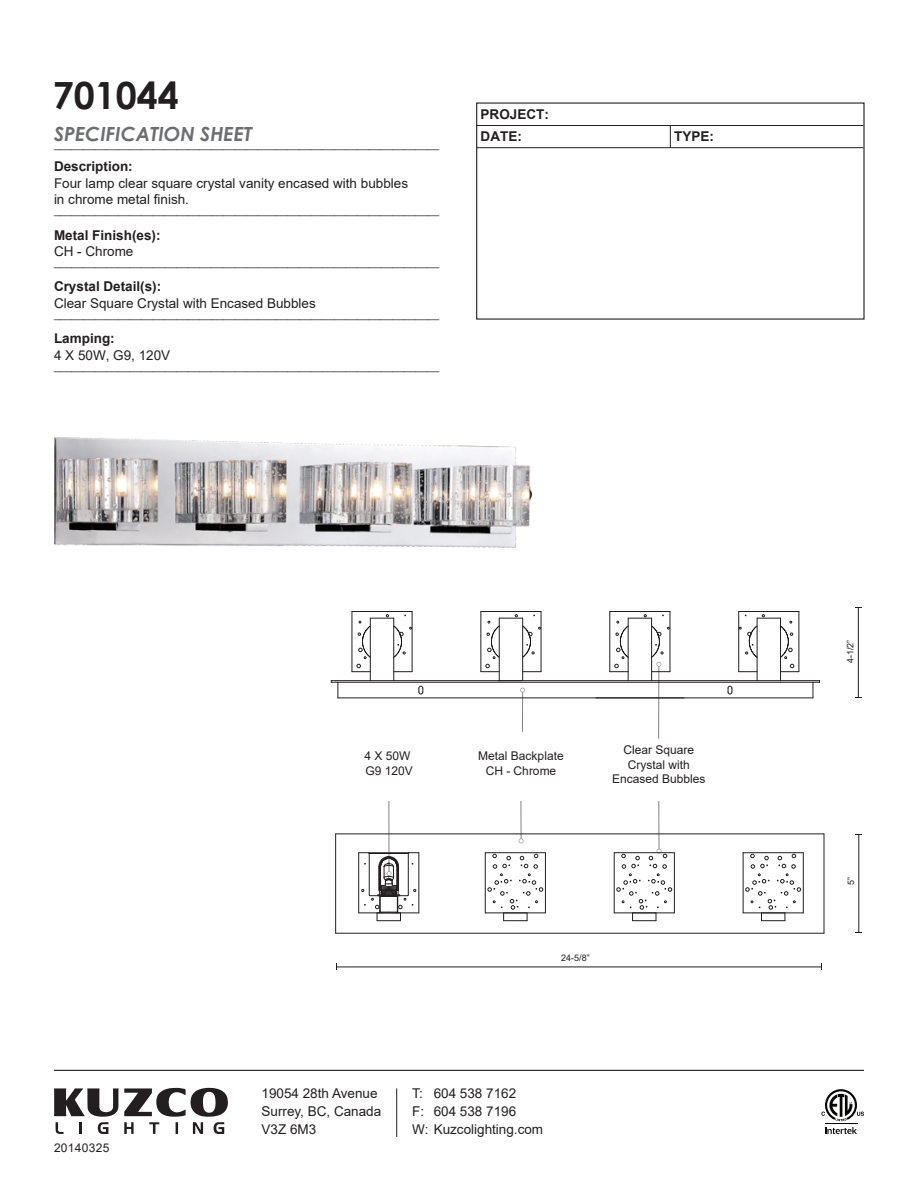
<style>
.page{position:relative;width:918px;height:1188px;background:#fff}
.page>*{position:absolute;margin:0;border:0;box-sizing:border-box;transform-origin:0 0}
.t1{font:700 37.5px "Century Gothic";color:#231f20}
.t2{font:italic 700 19.5px "Century Gothic";color:#6d6e71}
.t3{font:13.5px/18px "Arial";color:#231f20}
.t4{font:700 13.5px/22.4px "Arial";color:#231f20}
.t5{font:12px/14.4px "Arial";color:#231f20;text-align:center}
.t6{font:12px "Arial";letter-spacing:.025em;color:#231f20}
.t7{font:10.5px "Arial";color:#231f20}
.t8{font:9px "Arial";color:#231f20}
</style>
<div class="page">
<hr style="left:477px;top:125px;width:386px;height:1px;background:#231f20">
<hr style="left:477px;top:147px;width:386px;height:1px;background:#231f20">
<svg style="left:670px;top:126px;width:1px;height:22px"></svg>
<hr style="left:859px;top:834px;width:1px;height:99px;background:#231f20">
<hr style="left:336px;top:967px;width:486px;height:1px;background:#231f20">
<hr style="left:858px;top:608px;width:1px;height:89px;background:#231f20">
<hr style="left:521px;top:801px;width:1px;height:40px;background:#040503">
<svg style="left:519px;top:839px;width:4px;height:4px"></svg>
<hr style="left:388px;top:801px;width:1px;height:72px;background:#040503">
<hr style="left:658px;top:801px;width:1px;height:50px;background:#040503">
<hr style="left:522px;top:690px;width:1px;height:42px;background:#040503">
<svg style="left:520px;top:688px;width:5px;height:4px"></svg>
<hr style="left:658px;top:664px;width:1px;height:75px;background:#040503">
<hr style="left:336px;top:933px;width:488px;height:1px;background:#231f20">
<hr style="left:336px;top:834px;width:488px;height:1px;background:#231f20">
<hr style="left:335px;top:834px;width:1px;height:99px;background:#231f20">
<hr style="left:485px;top:913px;width:60px;height:1px;background:#231f20">
<hr style="left:485px;top:853px;width:1px;height:60px;background:#231f20">
<hr style="left:485px;top:852px;width:60px;height:1px;background:#231f20">
<hr style="left:545px;top:853px;width:1px;height:60px;background:#231f20">
<hr style="left:359px;top:913px;width:60px;height:1px;background:#231f20">
<hr style="left:358px;top:853px;width:1px;height:60px;background:#231f20">
<hr style="left:359px;top:852px;width:60px;height:1px;background:#231f20">
<hr style="left:418px;top:853px;width:1px;height:60px;background:#231f20">
<svg style="left:488px;top:854px;width:55px;height:67px"></svg>
<hr style="left:596px;top:698px;width:217px;height:1px;background:#231f20">
<hr style="left:628px;top:618px;width:1px;height:63px;background:#231f20">
<hr style="left:651px;top:618px;width:1px;height:63px;background:#231f20">
<hr style="left:610px;top:611px;width:60px;height:1px;background:#231f20">
<hr style="left:670px;top:612px;width:1px;height:60px;background:#231f20">
<hr style="left:609px;top:612px;width:1px;height:60px;background:#231f20">
<hr style="left:331px;top:682px;width:489px;height:1px;background:#231f20">
<hr style="left:780px;top:618px;width:1px;height:63px;background:#231f20">
<hr style="left:757px;top:618px;width:1px;height:63px;background:#231f20">
<svg style="left:813px;top:681px;width:7px;height:17px"></svg>
<hr style="left:739px;top:611px;width:60px;height:1px;background:#231f20">
<hr style="left:738px;top:612px;width:1px;height:60px;background:#231f20">
<hr style="left:799px;top:612px;width:1px;height:60px;background:#231f20">
<hr style="left:614px;top:913px;width:60px;height:1px;background:#231f20">
<hr style="left:614px;top:853px;width:1px;height:60px;background:#231f20">
<hr style="left:614px;top:852px;width:60px;height:1px;background:#231f20">
<hr style="left:674px;top:853px;width:1px;height:60px;background:#231f20">
<svg style="left:616px;top:849px;width:56px;height:72px"></svg>
<hr style="left:331px;top:680px;width:489px;height:1px;background:#231f20">
<hr style="left:338px;top:698px;width:346px;height:1px;background:#231f20">
<hr style="left:499px;top:618px;width:1px;height:63px;background:#231f20">
<hr style="left:522px;top:618px;width:1px;height:63px;background:#231f20">
<hr style="left:481px;top:611px;width:60px;height:1px;background:#231f20">
<hr style="left:541px;top:612px;width:1px;height:60px;background:#231f20">
<hr style="left:481px;top:612px;width:1px;height:60px;background:#231f20">
<hr style="left:370px;top:618px;width:1px;height:63px;background:#231f20">
<hr style="left:393px;top:618px;width:1px;height:63px;background:#231f20">
<svg style="left:338px;top:682px;width:1px;height:16px"></svg>
<svg style="left:418px;top:685px;width:6px;height:10px"></svg>
<hr style="left:352px;top:611px;width:60px;height:1px;background:#231f20">
<hr style="left:412px;top:612px;width:1px;height:60px;background:#231f20">
<hr style="left:352px;top:612px;width:1px;height:60px;background:#231f20">
<hr style="left:824px;top:834px;width:1px;height:99px;background:#231f20">
<hr style="left:743px;top:913px;width:60px;height:1px;background:#231f20">
<hr style="left:743px;top:853px;width:1px;height:60px;background:#231f20">
<hr style="left:743px;top:852px;width:60px;height:1px;background:#231f20">
<hr style="left:803px;top:853px;width:1px;height:60px;background:#231f20">
<svg style="left:745px;top:854px;width:56px;height:67px"></svg>
<svg style="left:727px;top:685px;width:6px;height:10px"></svg>
<svg style="left:361px;top:852px;width:55px;height:69px"></svg>
<svg style="left:610px;top:614px;width:60px;height:58px"></svg>
<svg style="left:739px;top:614px;width:60px;height:58px"></svg>
<svg style="left:481px;top:614px;width:60px;height:58px"></svg>
<svg style="left:352px;top:614px;width:60px;height:58px"></svg>
<img style="left:54px;top:438px;width:477px;height:110px">
<hr style="left:54px;top:1070px;width:810px;height:1px;background:#231f20">
<hr style="left:396px;top:1088px;width:1px;height:49px;background:#231f20">
<svg style="left:54px;top:1088px;width:174px;height:46px"></svg>
<svg style="left:825px;top:1127px;width:32px;height:7px"></svg>
<hr style="left:825px;top:1124px;width:32px;height:1px;background:#050504">
<svg style="left:821px;top:1089px;width:43px;height:32px"></svg>
<h1 class="t1" style="left:53px;top:66px;width:128px">701044</h1>
<h2 class="t2" style="left:54px;top:119px;width:200px">SPECIFICATION SHEET</h2>
<p class="t7" style="left:54px;top:137px;width:387px">__________________________________________________________________</p>
<p class="t4" style="left:54px;top:156px;width:80px">Description:</p>
<p class="t3" style="left:54px;top:175px;width:356px;line-height:16.2px">Four lamp clear square crystal vanity encased with bubbles in chrome metal finish.</p>
<p class="t7" style="left:54px;top:203px;width:387px">__________________________________________________________________</p>
<p class="t4" style="left:54px;top:224px;width:108px">Metal Finish(es):</p>
<p class="t3" style="left:54px;top:242px;width:81px">CH - Chrome</p>
<p class="t7" style="left:54px;top:255px;width:387px">__________________________________________________________________</p>
<p class="t4" style="left:54px;top:276px;width:109px">Crystal Detail(s):</p>
<p class="t3" style="left:54px;top:294px;width:263px">Clear Square Crystal with Encased Bubbles</p>
<p class="t7" style="left:54px;top:307px;width:387px">__________________________________________________________________</p>
<p class="t4" style="left:54px;top:328px;width:62px">Lamping:</p>
<p class="t3" style="left:54px;top:346px;width:118px">4 X 50W, G9, 120V</p>
<p class="t7" style="left:54px;top:359px;width:387px">__________________________________________________________________</p>
<p class="t4" style="left:481px;top:103px;width:70px">PROJECT:<br>DATE:</p>
<p class="t4" style="left:674px;top:126px;width:41px">TYPE:</p>
<p class="t5" style="left:365px;top:749px;width:50px;text-align:left">4 X 50W<br>G9 120V</p>
<p class="t5" style="left:478px;top:749px;width:87px">Metal Backplate<br>CH - Chrome</p>
<p class="t5" style="left:612px;top:743px;width:95px">Clear Square<br>Crystal with<br>Encased Bubbles</p>
<p class="t6" style="left:54px;top:1140px;width:57px">20140325</p>
<p class="t8" style="left:561px;top:952px;width:30px">24-5/8”</p>
<p class="t3" style="left:262px;top:1084px;width:121px">19054 28th Avenue<br>Surrey, BC, Canada<br>V3Z 6M3</p>
<p class="t3" style="left:412px;top:1084px;width:132px">T: 604 538 7162<br>F: 604 538 7196<br>W: Kuzcolighting.com</p>
<p class="t8" style="left:844px;top:663px;width:25px;rotate:-90deg">4-1/2”</p>
<p class="t8" style="left:845px;top:885px;width:10px;rotate:-90deg">5”</p>
</div>
